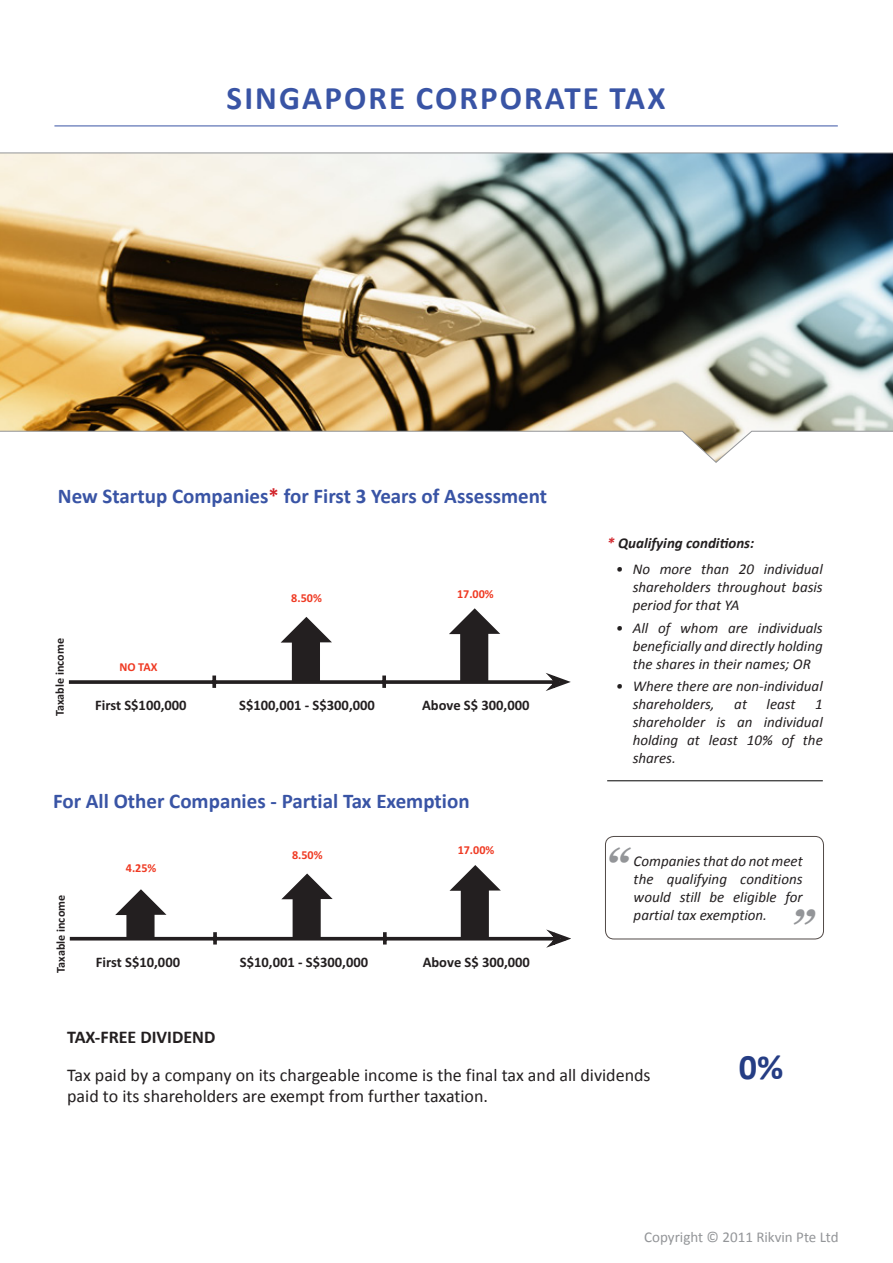
<style>
.page{position:relative;width:893px;height:1263px;background:#fff}
.page>*{position:absolute;margin:0;border:0;box-sizing:border-box;transform-origin:0 0}
.Default{font:italic 700 45px "Georgia";color:#939598}
.t1{font:700 36px "Calibri";color:#253d84}
.t2{font:700 33px "Calibri";letter-spacing:.065em;color:#3954a5}
.t3{font:700 21px "Calibri";color:#3954a5}
.Paragraph_Style_1{font:18px/21px "Calibri";color:#231f20}
.Paragraph_Style_1-2{font:700 18px "Calibri";color:#231f20}
.Bulleted{font:italic 15px/18px "Calibri";color:#231f20;text-align:justify}
.t4{font:15px "Calibri";color:#939598}
.Paragraph_Style_1-3{font:italic 700 15px "Calibri";color:#231f20}
.t5{font:700 14.55px "Calibri";color:#231f20}
.t6{font:700 12.15px "Calibri";color:#ef3922}
.t7{font:700 12.15px "Calibri";color:#231f20}
.s1{color:#d1232a}
</style>
<div class="page">
<svg style="left:69px;top:865px;width:502px;height:83px"></svg>
<svg style="left:68px;top:608px;width:503px;height:83px"></svg>
<hr style="left:54px;top:126px;width:784px;height:1px;background:#3954a5">
<hr style="left:607px;top:780px;width:216px;height:1px;background:#000">
<img style="left:0;top:152px;width:893px;height:311px">
<div style="left:605px;top:836px;width:219px;height:103px;border:1px solid #524a47;border-radius:9px"></div>
<p class="t2" style="left:227px;top:77px;width:440px">SINGAPORE CORPORATE TAX</p>
<p class="t3" style="left:58px;top:482px;width:491px">New Startup Companies<span class="s1">*</span> for First 3 Years of Assessment</p>
<p class="t7" style="left:52px;top:716px;width:79px;rotate:-90deg">Taxable income</p>
<p class="t6" style="left:119px;top:659px;width:40px">NO TAX</p>
<p class="t5" style="left:95px;top:696px;width:93px">First S$100,000</p>
<p class="t6" style="left:291px;top:591px;width:32px">8.50%</p>
<p class="t6" style="left:457px;top:586px;width:38px">17.00%</p>
<p class="t5" style="left:239px;top:696px;width:137px">S$100,001 - S$300,000</p>
<p class="t5" style="left:422px;top:696px;width:109px">Above S$ 300,000</p>
<p class="t3" style="left:53px;top:787px;width:418px">For All Other Companies - Partial Tax Exemption</p>
<p class="t7" style="left:53px;top:973px;width:79px;rotate:-90deg">Taxable income</p>
<p class="t6" style="left:126px;top:861px;width:32px">4.25%</p>
<p class="t5" style="left:96px;top:952px;width:86px">First S$10,000</p>
<p class="t6" style="left:292px;top:847px;width:32px">8.50%</p>
<p class="t6" style="left:458px;top:842px;width:38px">17.00%</p>
<p class="t5" style="left:240px;top:952px;width:130px">S$10,001 - S$300,000</p>
<p class="t5" style="left:423px;top:952px;width:109px">Above S$ 300,000</p>
<p class="Paragraph_Style_1-3" style="left:607px;top:533px;width:149px"><span class="s1">*</span> Qualifying conditions:</p>
<p class="Bulleted" style="left:633px;top:560px;width:192px;text-indent:-17px">• No more than 20 individual shareholders throughout basis period for that YA</p>
<p class="Bulleted" style="left:633px;top:618px;width:192px;text-indent:-17px">• All of whom are individuals beneficially and directly holding the shares in their names; OR</p>
<p class="Bulleted" style="left:633px;top:676px;width:192px;text-indent:-17px">• Where there are non-individual shareholders,</p>
<p class="Bulleted" style="left:734px;top:694px;width:14px">at</p>
<p class="Bulleted" style="left:767px;top:694px;width:31px">least</p>
<p class="Bulleted" style="left:633px;top:694px;width:192px;text-indent:183px">1 shareholder is an individual holding at least 10% of the shares.</p>
<p class="Default" style="left:605px;top:836px;width:25px">“</p>
<p class="Bulleted" style="left:634px;top:851px;width:171px">Companies that do not meet the qualifying conditions would still be eligible for partial tax exemption.</p>
<p class="Default" style="left:789px;top:898px;width:25px">”</p>
<p class="Paragraph_Style_1-2" style="left:67px;top:1025px;width:150px">TAX-FREE DIVIDEND</p>
<p class="Paragraph_Style_1" style="left:67px;top:1064px;width:585px">Tax paid by a company on its chargeable income is the final tax and all dividends paid to its shareholders are exempt from further taxation.</p>
<p class="t1" style="left:739px;top:1044px;width:46px">0%</p>
<p class="t4" style="left:644px;top:1228px;width:196px">Copyright © 2011 Rikvin Pte Ltd</p>
</div>
